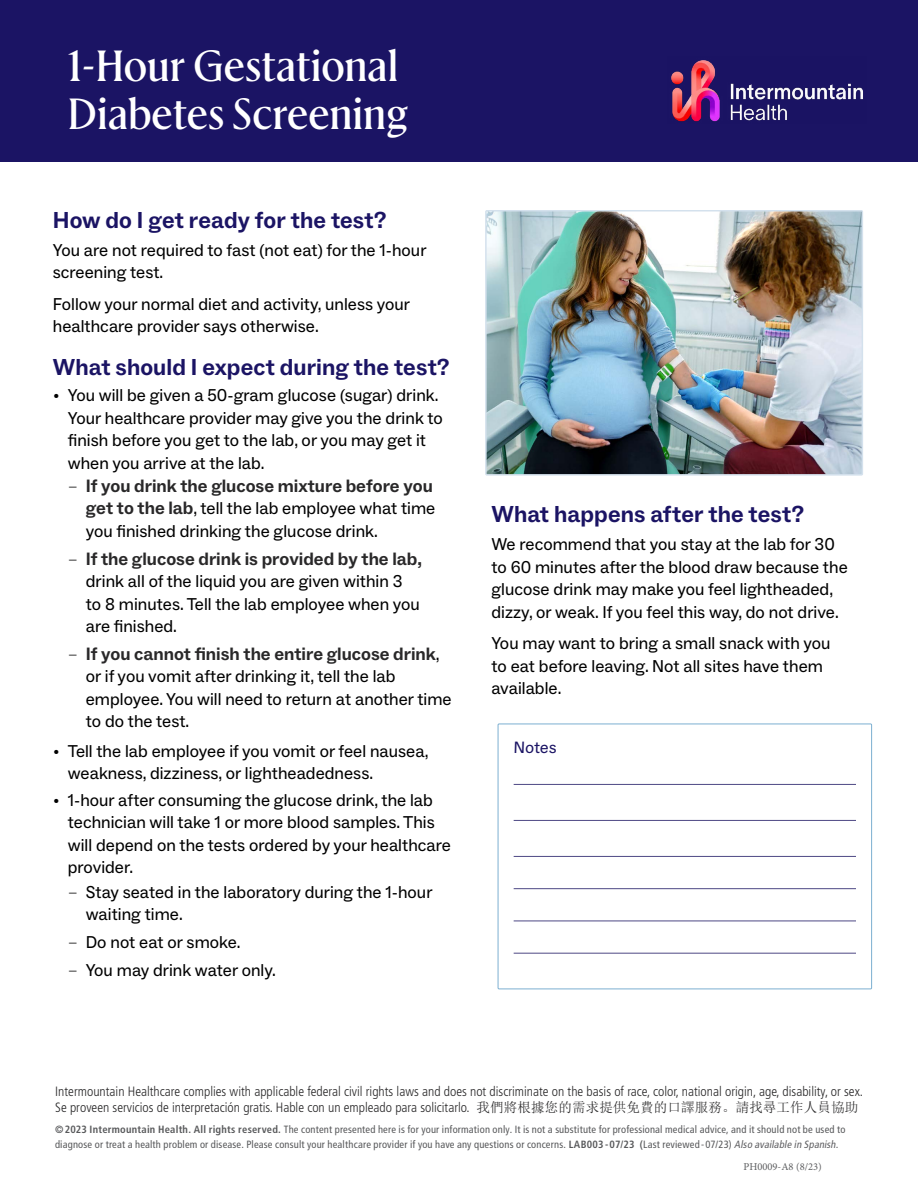
<style>
.page{position:relative;width:918px;height:1188px;background:#fff}
.page>*{position:absolute;margin:0;border:0;box-sizing:border-box;transform-origin:0 0}
.Title__h1{font:500 43.5px/48px "Rector";color:#fff}
.Level_1__h2{font:700 23.25px "ABC Social";letter-spacing:.005em;color:#1b1464}
.t1{font:700 18px "ABC Social";color:#292829}
.Main__p{font:17.25px/22.5px "ABC Social";letter-spacing:.005em;color:#000}
.Main_table{font:16.5px "ABC Social";color:#1b1464}
.t2{font:300 condensed 13.5px/16.5px "Frutiger LT Std";color:#292829}
.Footer___h6{font:condensed 10.5px/15px "Frutiger LT Std";letter-spacing:.015em;color:#58595b}
.t3{font:10.5px "Minion Pro";color:#5c5d5f}
.s1{font-family:"Adobe Garamond Pro";font-size:15px}
.s2{font-family:"Adobe Garamond Pro";font-weight:400;font-size:15px;color:#000}
.s3{font-weight:700;font-size:18px;color:#292829}
.s4{font-weight:400;font-size:17.25px;color:#000}
.s5{font-family:"Sim Sun";font-weight:400;font-stretch:normal}
.s6{font-weight:700}
.s7{font-style:italic;color:#5d5d60}
</style>
<div class="page">
<div style="left:0;top:0;width:918px;height:162px;background:#1b1464"></div>
<img style="left:671px;top:60px;width:192px;height:62px">
<hr style="left:514px;top:784px;width:342px;height:1px;background:#4d4884">
<hr style="left:514px;top:820px;width:342px;height:1px;background:#4d4884">
<hr style="left:514px;top:856px;width:342px;height:1px;background:#4d4884">
<hr style="left:514px;top:888px;width:342px;height:1px;background:#4d4884">
<hr style="left:514px;top:921px;width:342px;height:1px;background:#4d4884">
<hr style="left:514px;top:953px;width:342px;height:1px;background:#4d4884">
<div style="left:498px;top:723px;width:374px;height:266px;border:1px solid #7cafd1"></div>
<img style="left:488px;top:213px;width:372px;height:260px">
<div style="left:485px;top:210px;width:378px;height:266px;border:2px solid #d4e1ed"></div>
<p class="Title__h1" style="left:68px;top:40px;width:342px">1-Hour Gestational<br>Diabetes Screening</p>
<p class="Level_1__h2" style="left:53px;top:206px;width:335px">How do I get ready for the test?</p>
<p class="Main__p" style="left:53px;top:239px;width:375px">You are not required to fast (not eat) for the 1-hour screening test.</p>
<p class="Main__p" style="left:53px;top:293px;width:359px">Follow your normal diet and activity, unless your healthcare provider says otherwise.</p>
<p class="Level_1__h2" style="left:53px;top:353px;width:398px">What should I expect during the test?</p>
<p class="Main__p" style="left:68px;top:384px;width:377px;text-indent:-14px"><span class="s1">•</span> You will be given a 50-gram glucose (sugar) drink.<br>Your healthcare provider may give you the drink to finish before you get to the lab, or you may get it when you arrive at the lab.</p>
<p class="t1" style="left:69px;top:475px;width:365px"><span class="s2">–</span> If you drink the glucose mixture before you</p>
<p class="Main__p" style="left:86px;top:498px;width:351px"><span class="s3">get to the lab</span>, tell the lab employee what time you finished drinking the glucose drink.</p>
<p class="t1" style="left:69px;top:548px;width:354px"><span class="s2">–</span> If the glucose drink is provided by the lab,</p>
<p class="Main__p" style="left:86px;top:570px;width:335px">drink all of the liquid you are given within 3 to 8 minutes. Tell the lab employee when you are finished.</p>
<p class="t1" style="left:69px;top:643px;width:372px"><span class="s2">–</span> If you cannot finish the entire glucose drink<span class="s4">,</span></p>
<p class="Main__p" style="left:86px;top:666px;width:367px">or if you vomit after drinking it, tell the lab employee. You will need to return at another time to do the test.</p>
<p class="Main__p" style="left:68px;top:740px;width:362px;text-indent:-14px"><span class="s1">•</span> Tell the lab employee if you vomit or feel nausea, weakness, dizziness, or lightheadedness.</p>
<p class="Main__p" style="left:68px;top:789px;width:385px;text-indent:-14px"><span class="s1">•</span> 1-hour after consuming the glucose drink, the lab technician will take 1 or more blood samples. This will depend on the tests ordered by your healthcare provider.</p>
<p class="Main__p" style="left:86px;top:881px;width:348px;text-indent:-16px"><span class="s1">–</span> Stay seated in the laboratory during the 1-hour waiting time.</p>
<p class="Main__p" style="left:69px;top:931px;width:173px"><span class="s1">–</span> Do not eat or smoke.</p>
<p class="Main__p" style="left:69px;top:959px;width:208px"><span class="s1">–</span> You may drink water only.</p>
<p class="Level_1__h2" style="left:491px;top:500px;width:314px">What happens after the test?</p>
<p class="Main__p" style="left:491px;top:533px;width:358px">We recommend that you stay at the lab for 30 to 60 minutes after the blood draw because the glucose drink may make you feel lightheaded, dizzy, or weak. If you feel this way, do not drive.</p>
<p class="Main__p" style="left:491px;top:633px;width:341px">You may want to bring a small snack with you to eat before leaving. Not all sites have them available.</p>
<p class="Main_table" style="left:514px;top:737px;width:45px">Notes</p>
<p class="t2" style="left:55px;top:1083px;width:809px">Intermountain Healthcare complies with applicable federal civil rights laws and does not discriminate on the basis of race, color, national origin, age, disability, or sex.<br>Se proveen servicios de interpretación gratis. Hable con un empleado para solicitarlo. <span class="s5">我們將根據您的需求提供免費的口譯服務。請找尋工作人員協助</span></p>
<p class="Footer___h6" style="left:55px;top:1122px;width:792px"><span class="s6">©2023 Intermountain Health. All rights reserved.</span> The content presented here is for your information only. It is not a substitute for professional medical advice, and it should not be used to diagnose or treat a health problem or disease. Please consult your healthcare provider if you have any questions or concerns. <span class="s6">LAB003-07/23 (</span>Last reviewed- 07/23) <span class="s7">Also available in Spanish.</span></p>
<p class="t3" style="left:744px;top:1160px;width:80px">PH0009-A8 (8/23)</p>
</div>
